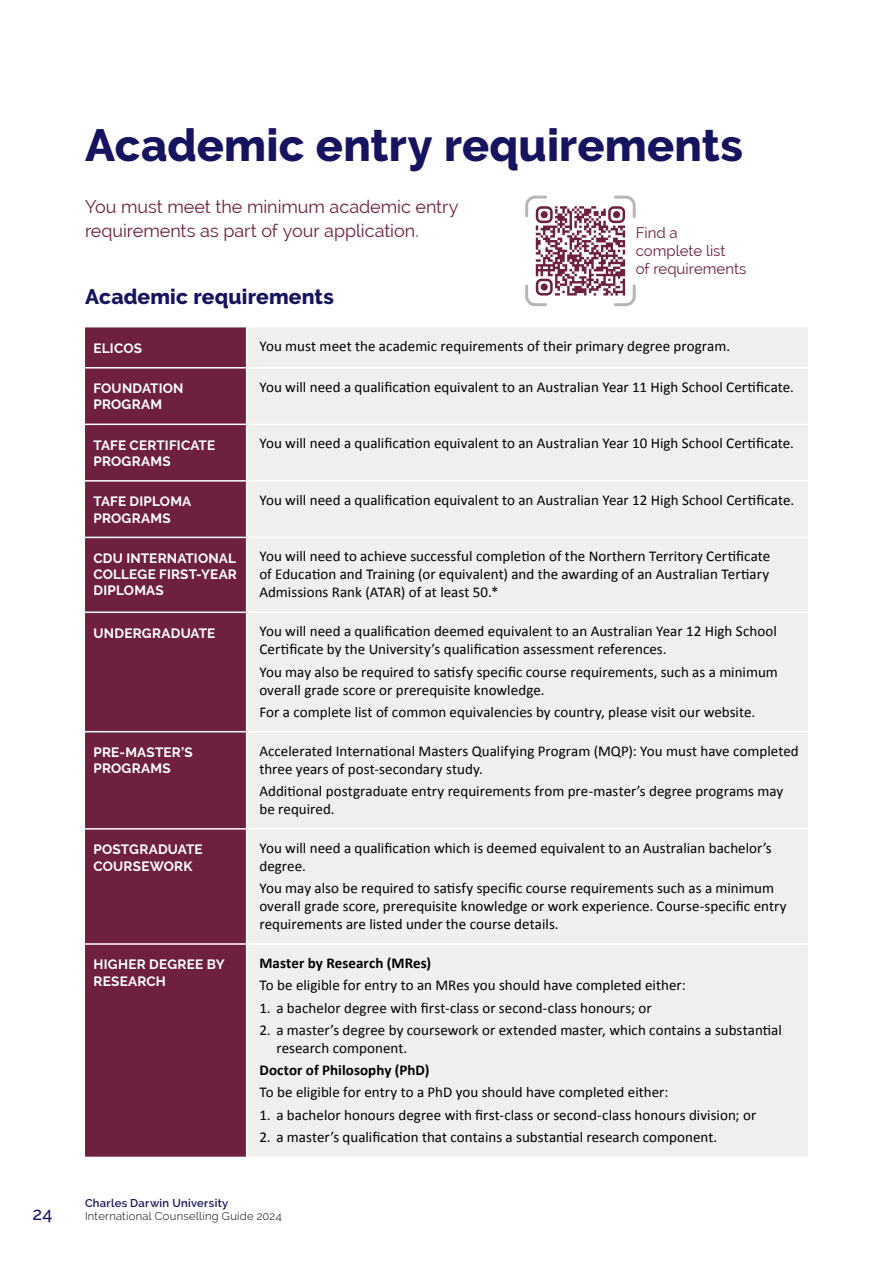
<style>
.page{position:relative;width:893px;height:1263px;background:#fff}
.page>*{position:absolute;margin:0;border:0;box-sizing:border-box;transform-origin:0 0}
.t1{font:800 45px "Raleway";letter-spacing:.005em;color:#16135f}
.t2{font:800 21px "Raleway";letter-spacing:.01em;color:#16135f}
.t3{font:18px/24px "Raleway";color:#6f203f}
.t4{font:500 18px "Raleway";color:#16135f}
.t5{font:15px/18px "Calibri";letter-spacing:.005em;color:#000}
.t6{font:700 15px "Calibri";letter-spacing:.005em;color:#000}
.t7{font:15px/18px "Raleway";color:#6f203f}
.t8{font:700 13.5px/16.2px "Raleway";letter-spacing:.015em;color:#fff}
.t9{font:300 11.25px "Raleway";letter-spacing:.025em;color:#000}
.t10{font:600 11.25px "Raleway";letter-spacing:.025em;color:#16135f}
</style>
<div class="page">
<div style="left:85px;top:327px;width:161px;height:830px;background:#6f203f"></div>
<div style="left:247px;top:328px;width:561px;height:829px;background:#f0efee"></div>
<hr style="left:85px;top:367px;width:162px;height:1px;background:#fff">
<hr style="left:247px;top:367px;width:561px;height:1px;background:#fff">
<hr style="left:85px;top:424px;width:162px;height:1px;background:#fff">
<hr style="left:247px;top:424px;width:561px;height:1px;background:#fff">
<hr style="left:85px;top:480px;width:162px;height:2px;background:#fff">
<hr style="left:247px;top:480px;width:561px;height:2px;background:#fff">
<hr style="left:85px;top:537px;width:162px;height:1px;background:#fff">
<hr style="left:247px;top:537px;width:561px;height:1px;background:#fff">
<hr style="left:85px;top:611px;width:162px;height:2px;background:#fff">
<hr style="left:247px;top:611px;width:561px;height:2px;background:#fff">
<hr style="left:85px;top:731px;width:162px;height:1px;background:#fff">
<hr style="left:247px;top:731px;width:561px;height:1px;background:#fff">
<hr style="left:85px;top:828px;width:162px;height:1px;background:#fff">
<hr style="left:247px;top:828px;width:561px;height:1px;background:#fff">
<hr style="left:85px;top:943px;width:162px;height:2px;background:#fff">
<hr style="left:247px;top:943px;width:561px;height:2px;background:#fff">
<svg style="left:525px;top:195px;width:111px;height:112px"></svg>
<p class="t4" style="left:33px;top:1204px;width:21px">24</p>
<h1 class="t1" style="left:85px;top:120px;width:659px">Academic entry requirements</h1>
<p class="t3" style="left:85px;top:194px;width:375px">You must meet the minimum academic entry requirements as part of your application.</p>
<p class="t7" style="left:636px;top:223px;width:112px">Find a complete list<br>of requirements</p>
<h2 class="t2" style="left:85px;top:285px;width:250px">Academic requirements</h2>
<p class="t8" style="left:94px;top:340px;width:50px">ELICOS</p>
<p class="t5" style="left:259px;top:337px;width:472px">You must meet the academic requirements of their primary degree program.</p>
<p class="t8" style="left:94px;top:380px;width:92px">FOUNDATION<br>PROGRAM</p>
<p class="t5" style="left:259px;top:377px;width:536px">You will need a qualification equivalent to an Australian Year 11 High School Certificate.</p>
<p class="t8" style="left:94px;top:437px;width:123px">TAFE CERTIFICATE<br>PROGRAMS</p>
<p class="t5" style="left:259px;top:434px;width:536px">You will need a qualification equivalent to an Australian Year 10 High School Certificate.</p>
<p class="t8" style="left:94px;top:493px;width:99px">TAFE DIPLOMA<br>PROGRAMS</p>
<p class="t5" style="left:259px;top:490px;width:536px">You will need a qualification equivalent to an Australian Year 12 High School Certificate.</p>
<p class="t8" style="left:94px;top:550px;width:145px;text-align:justify">CDU INTERNATIONAL COLLEGE FIRST-YEAR DIPLOMAS</p>
<p class="t5" style="left:259px;top:547px;width:512px;text-align:justify">You will need to achieve successful completion of the Northern Territory Certificate of Education and Training (or equivalent) and the awarding of an Australian Tertiary Admissions Rank (ATAR) of at least 50.*</p>
<p class="t8" style="left:94px;top:625px;width:123px">UNDERGRADUATE</p>
<p class="t5" style="left:259px;top:622px;width:519px">You will need a qualification deemed equivalent to an Australian Year 12 High School<br>Certificate by the University’s qualification assessment references.</p>
<p class="t5" style="left:259px;top:662px;width:520px">You may also be required to satisfy specific course requirements, such as a minimum overall grade score or prerequisite knowledge.</p>
<p class="t5" style="left:259px;top:702px;width:497px">For a complete list of common equivalencies by country, please visit our website.</p>
<p class="t8" style="left:94px;top:744px;width:101px">PRE-MASTER’S<br>PROGRAMS</p>
<p class="t5" style="left:259px;top:741px;width:541px">Accelerated International Masters Qualifying Program (MQP): You must have completed three years of post-secondary study.</p>
<p class="t5" style="left:259px;top:781px;width:525px">Additional postgraduate entry requirements from pre-master’s degree programs may be required.</p>
<p class="t8" style="left:94px;top:841px;width:111px">POSTGRADUATE<br>COURSEWORK</p>
<p class="t5" style="left:259px;top:838px;width:514px">You will need a qualification which is deemed equivalent to an Australian bachelor’s degree.</p>
<p class="t5" style="left:259px;top:879px;width:529px">You may also be required to satisfy specific course requirements such as a minimum overall grade score, prerequisite knowledge or work experience. Course-specific entry requirements are listed under the course details.</p>
<p class="t8" style="left:94px;top:957px;width:133px">HIGHER DEGREE BY<br>RESEARCH</p>
<p class="t6" style="left:259px;top:952px;width:173px">Master by Research (MRes)</p>
<p class="t5" style="left:259px;top:976px;width:428px">To be eligible for entry to an MRes you should have completed either:</p>
<p class="t5" style="left:259px;top:998px;width:394px">1. a bachelor degree with first-class or second-class honours; or</p>
<p class="t5" style="left:276px;top:1020px;width:507px;text-indent:-17px">2. a master’s degree by coursework or extended master, which contains a substantial research component.</p>
<p class="t6" style="left:259px;top:1059px;width:171px">Doctor of Philosophy (PhD)</p>
<p class="t5" style="left:259px;top:1083px;width:411px">To be eligible for entry to a PhD you should have completed either:</p>
<p class="t5" style="left:259px;top:1105px;width:498px">1. a bachelor honours degree with first-class or second-class honours division; or</p>
<p class="t5" style="left:259px;top:1127px;width:459px">2. a master’s qualification that contains a substantial research component.</p>
<p class="t10" style="left:85px;top:1196px;width:145px">Charles Darwin University</p>
<p class="t9" style="left:85px;top:1210px;width:198px">International Counselling Guide 2024</p>
</div>
